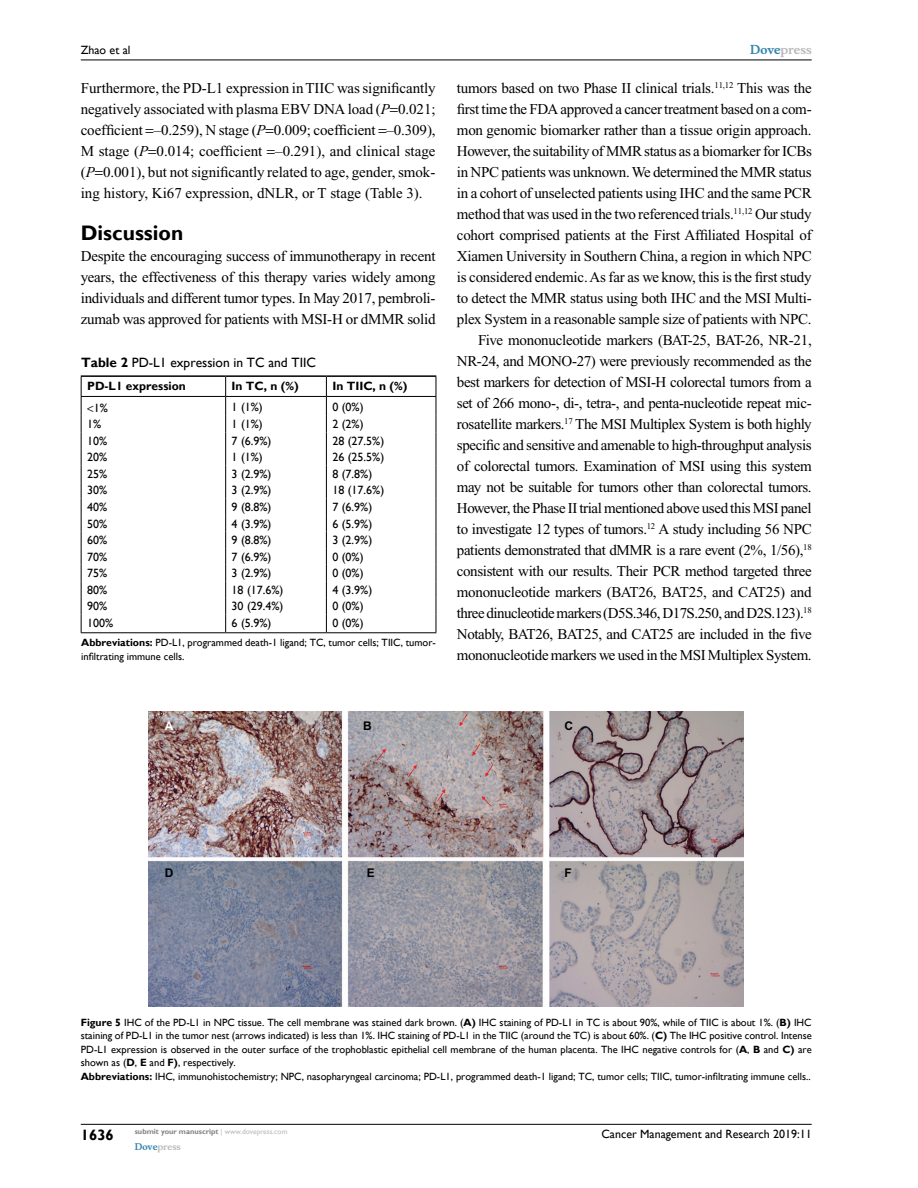
<style>
.page{position:relative;width:918px;height:1188px;background:#fff}
.page>*{position:absolute;margin:0;border:0;box-sizing:border-box;transform-origin:0 0}
.t1{font:700 21px "Gill Sans";color:#000}
.t2{font:15px/21px "Times New Roman";letter-spacing:-.02em;color:#000;text-align:justify}
.t3{font:700 15px "Gill Sans";color:#000}
.t4{font:13.5px "Gill Sans";color:#000}
.t5{font:12px "Gill Sans";color:#000}
.t6{font:700 12px "Gill Sans";color:#000}
.t7{font:700 12px "Musee";color:#b8babc}
.t8{font:700 12px "Arial";color:#000}
.t9{font:700 12px "Arial";color:#fff}
.t10{font:10.5px/13.5px "Gill Sans";color:#000}
.t11{font:700 9px "Musee";color:#b8babc}
.t12{font:700 7.5px "Gill Sans";color:#808285}
.s1{font-style:italic}
.s2{font-weight:700}
.s3{color:#3785ad}
.s4{font-weight:400;color:#b8babc}
</style>
<div class="page">
<hr style="left:81px;top:1124px;width:731px;height:1px;background:#000">
<hr style="left:81px;top:60px;width:731px;height:1px;background:#000">
<hr style="left:81px;top:396px;width:145px;height:1px;background:#000">
<hr style="left:226px;top:396px;width:100px;height:1px;background:#000">
<hr style="left:326px;top:396px;width:110px;height:1px;background:#000">
<svg style="left:225px;top:377px;width:1px;height:255px"></svg>
<svg style="left:326px;top:377px;width:1px;height:255px"></svg>
<svg style="left:436px;top:377px;width:1px;height:255px"></svg>
<hr style="left:81px;top:632px;width:145px;height:1px;background:#000">
<hr style="left:226px;top:632px;width:100px;height:1px;background:#000">
<hr style="left:326px;top:632px;width:110px;height:1px;background:#000">
<hr style="left:81px;top:375px;width:145px;height:2px;background:#000">
<hr style="left:226px;top:375px;width:100px;height:2px;background:#000">
<hr style="left:326px;top:375px;width:110px;height:2px;background:#000">
<img style="left:149px;top:712px;width:595px;height:294px">
<svg style="left:81px;top:377px;width:12px;height:255px"></svg>
<p class="t5" style="left:81px;top:43px;width:51px">Zhao et al</p>
<p class="t2" style="left:81px;top:77px;width:356px">Furthermore, the PD-L1 expression in TIIC was significantly negatively associated with plasma EBV DNA load (<span class="s1">P</span> 0.021; coefficient –0.259), N stage (<span class="s1">P</span> 0.009; coefficient –0.309), M stage (<span class="s1">P</span> 0.014; coefficient –0.291), and clinical stage (<span class="s1">P</span> 0.001), but not significantly related to age, gender, smok&shy;ing history, Ki67 expression, dNLR, or T stage (Table 3).</p>
<h1 class="t1" style="left:81px;top:220px;width:104px">Discussion</h1>
<p class="t2" style="left:81px;top:245px;width:356px">Despite the encouraging success of immunotherapy in recent years, the effectiveness of this therapy varies widely among individuals and different tumor types. In May 2017, pembroli&shy;zumab was approved for patients with MSI-H or dMMR solid</p>
<p class="t4" style="left:81px;top:355px;width:236px"><span class="s2">Table 2</span> PD-L1 expression in TC and TII C</p>
<p class="t6" style="left:87px;top:379px;width:100px">PD-L1 expression</p>
<p class="t6" style="left:232px;top:379px;width:68px">In TC, n (%)</p>
<p class="t6" style="left:332px;top:379px;width:76px">In TIIC, n (%)</p>
<p class="t5" style="left:94px;top:401px;width:16px">1%</p>
<p class="t5" style="left:232px;top:400px;width:33px">1 (1%)</p>
<p class="t5" style="left:332px;top:400px;width:33px">0 (0%)</p>
<p class="t5" style="left:87px;top:417px;width:16px">1%</p>
<p class="t5" style="left:232px;top:417px;width:33px">1 (1%)</p>
<p class="t5" style="left:332px;top:417px;width:33px">2 (2%)</p>
<p class="t5" style="left:87px;top:434px;width:22px">10%</p>
<p class="t5" style="left:232px;top:434px;width:41px">7 (6.9%)</p>
<p class="t5" style="left:332px;top:434px;width:53px">28 (27.5%)</p>
<p class="t5" style="left:87px;top:450px;width:22px">20%</p>
<p class="t5" style="left:232px;top:450px;width:33px">1 (1%)</p>
<p class="t5" style="left:332px;top:450px;width:53px">26 (25.5%)</p>
<p class="t5" style="left:87px;top:467px;width:22px">25%</p>
<p class="t5" style="left:232px;top:467px;width:41px">3 (2.9%)</p>
<p class="t5" style="left:332px;top:467px;width:41px">8 (7.8%)</p>
<p class="t5" style="left:87px;top:483px;width:22px">30%</p>
<p class="t5" style="left:232px;top:483px;width:41px">3 (2.9%)</p>
<p class="t5" style="left:332px;top:483px;width:53px">18 (17.6%)</p>
<p class="t5" style="left:87px;top:500px;width:22px">40%</p>
<p class="t5" style="left:232px;top:500px;width:41px">9 (8.8%)</p>
<p class="t5" style="left:332px;top:500px;width:41px">7 (6.9%)</p>
<p class="t5" style="left:87px;top:516px;width:22px">50%</p>
<p class="t5" style="left:232px;top:516px;width:41px">4 (3.9%)</p>
<p class="t5" style="left:332px;top:516px;width:41px">6 (5.9%)</p>
<p class="t5" style="left:87px;top:533px;width:22px">60%</p>
<p class="t5" style="left:232px;top:533px;width:41px">9 (8.8%)</p>
<p class="t5" style="left:332px;top:533px;width:41px">3 (2.9%)</p>
<p class="t5" style="left:87px;top:550px;width:22px">70%</p>
<p class="t5" style="left:232px;top:550px;width:41px">7 (6.9%)</p>
<p class="t5" style="left:332px;top:550px;width:33px">0 (0%)</p>
<p class="t5" style="left:87px;top:566px;width:22px">75%</p>
<p class="t5" style="left:232px;top:566px;width:41px">3 (2.9%)</p>
<p class="t5" style="left:332px;top:566px;width:33px">0 (0%)</p>
<p class="t5" style="left:87px;top:583px;width:22px">80%</p>
<p class="t5" style="left:232px;top:583px;width:53px">18 (17.6%)</p>
<p class="t5" style="left:332px;top:583px;width:41px">4 (3.9%)</p>
<p class="t5" style="left:87px;top:599px;width:22px">90%</p>
<p class="t5" style="left:232px;top:599px;width:53px">30 (29.4%)</p>
<p class="t5" style="left:332px;top:599px;width:33px">0 (0%)</p>
<p class="t5" style="left:87px;top:616px;width:28px">100%</p>
<p class="t5" style="left:232px;top:616px;width:41px">6 (5.9%)</p>
<p class="t5" style="left:332px;top:616px;width:33px">0 (0%)</p>
<p class="t10" style="left:81px;top:636px;width:356px"><span class="s2">Abbreviations:</span> PD-L1, programmed death-1 ligand; TC, tumor cells; TII C, tumor&shy;infiltrating immune cells.</p>
<p class="t7" style="left:750px;top:43px;width:63px"><span class="s3">Dove</span>press</p>
<p class="t2" style="left:457px;top:77px;width:356px;text-align:right">tumors based on two Phase II clinical trials.<sup>11,12</sup> This was the first time the FDA approved a cancer treatment based on a com&shy;mon genomic biomarker rather than a tissue origin approach.<br>However, the suitability of MMR status as a biomarker for ICBs in NPC patients was unknown. We determined the MMR status in a cohort of unselected patients using IHC and the same PCR method that was used in the two referenced trials.<sup>11,12</sup> Our study cohort comprised patients at the First Affiliated Hospital of Xiamen University in Southern China, a region in which NPC is considered endemic. As far as we know, this is the first study to detect the MMR status using both IHC and the MSI Multi&shy;plex System in a reasonable sample size of patients with NPC.<br>Five mononucleotide markers (BAT-25, BAT-26, NR-21, NR-24, and MONO-27) were previously recommended as the best markers for detection of MSI-H colorectal tumors from a set of 266 mono-, di-, tetra-, and penta-nucleotide repeat mic&shy;rosatellite markers.<sup>17</sup> The MSI Multiplex System is both highly specific and sensitive and amenable to high-throughput analysis of colorectal tumors. Examination of MSI using this system may not be suitable for tumors other than colorectal tumors.<br>However, the Phase II trial mentioned above used this MSI panel to investigate 12 types of tumors.<sup>12</sup> A study including 56 NPC patients demonstrated that dMMR is a rare event (2%, 1/56),<sup>18 </sup>consistent with our results. Their PCR method targeted three mononucleotide markers (BAT26, BAT25, and CAT25) and three dinucleotide markers (D5S.346, D17S.250, and D2S.123).<sup>18<br></sup>Notably, BAT26, BAT25, and CAT25 are included in the five mononucleotide markers we used in the MSI Multiplex System.</p>
<p class="t9" style="left:165px;top:718px;width:10px">A</p>
<p class="t8" style="left:363px;top:718px;width:10px">B</p>
<p class="t8" style="left:565px;top:718px;width:10px">C</p>
<p class="t8" style="left:165px;top:864px;width:10px">D</p>
<p class="t8" style="left:367px;top:864px;width:10px">E</p>
<p class="t8" style="left:565px;top:864px;width:9px">F</p>
<p class="t10" style="left:81px;top:1015px;width:733px"><span class="s2">Figure 5</span> IH C of the PD-L1 in NPC tissue. The cell membrane was stained dark brown. (<span class="s2">A)</span> IH C staining of PD-L1 in TC is about 90%, while of TII C is about 1%. (<span class="s2">B)</span> IH C staining of PD-L1 in the tumor nest (arrows indicated) is less than 1%. IH C staining of PD-L1 in the TII C (around the TC) is about 60%. (<span class="s2">C)</span> The IH C positive control. Intense PD-L1 expression is observed in the outer surface of the trophoblastic epithelial cell membrane of the human placenta. The IH C negative controls for (<span class="s2">A</span>, <span class="s2">B</span> and <span class="s2">C)</span> are shown as (<span class="s2">D</span>, <span class="s2">E</span> and <span class="s2">F)</span>, respectively.<br><span class="s2">Abbreviations:</span> IHC, immunohistochemistry; NPC, nasopharyngeal carcinoma; PD-L1, programmed death-1 ligand; TC, tumor cells; TIIC, tumor-infiltrating immune cells..</p>
<p class="t3" style="left:81px;top:1126px;width:35px">1636</p>
<p class="t12" style="left:135px;top:1127px;width:154px">submit your manuscript <span class="s4">| www.dovepress.com</span></p>
<p class="t11" style="left:135px;top:1141px;width:48px"><span class="s3">Dove</span>press</p>
<p class="t5" style="left:601px;top:1127px;width:212px">Cancer Management and Research 2019:11</p>
</div>
